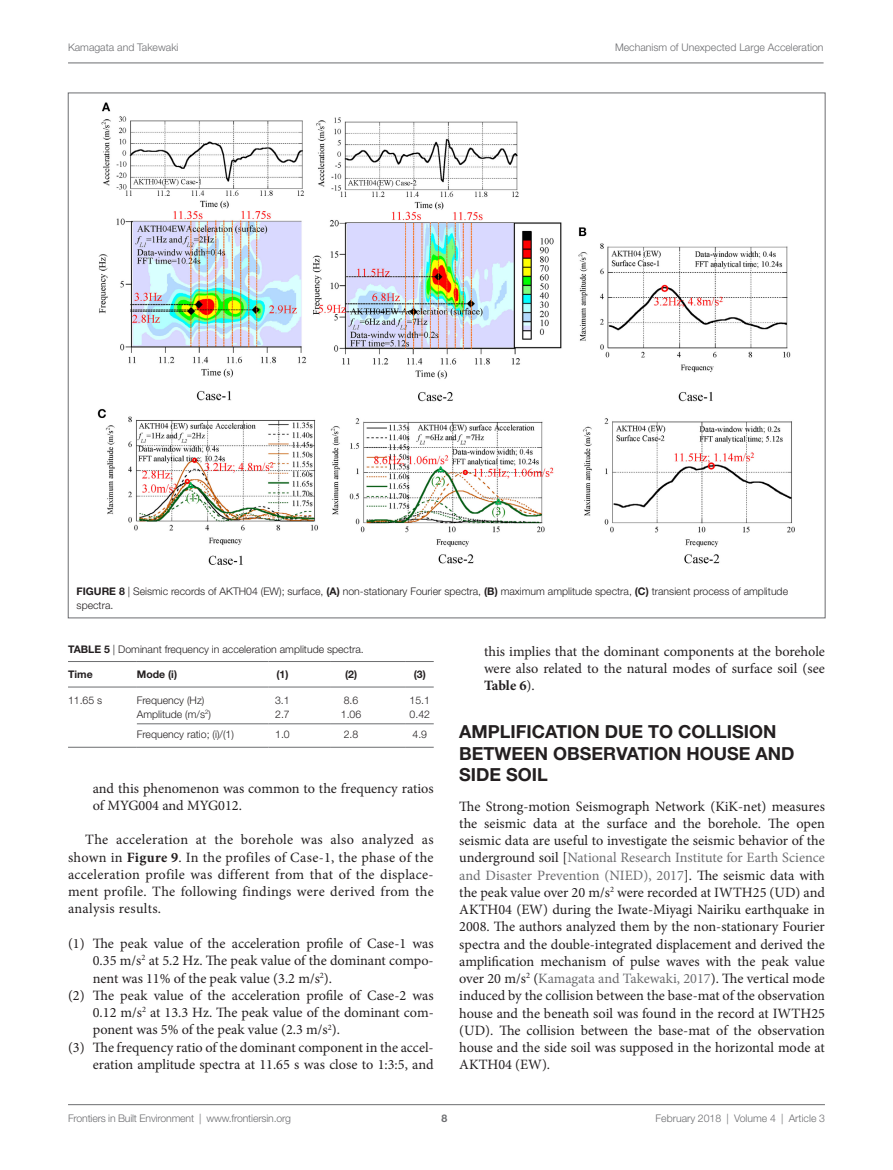
<style>
.page{position:relative;width:893px;height:1170px;background:#fff}
.page>*{position:absolute;margin:0;border:0;box-sizing:border-box;transform-origin:0 0}
.t1{font:700 18px "Helvetica Neue LT Std";color:#231f20}
.t2{font:14.25px/17.2px "Minion Pro";color:#231f20;text-align:justify}
.t3{font:300 10.5px/14.2px "Helvetica Neue LT Std";color:#231f20}
.t4{font:300 10.5px "Helvetica Neue LT Std";color:#6c6d70}
.t5{font:700 10.5px "Helvetica Neue LT Std";color:#231f20}
.t6{font:700 10.5px "Helvetica Neue LT Std";color:#6c6d70}
.s1{font-weight:700}
.s2{color:#6c6d70}
</style>
<div class="page">
<hr style="left:68px;top:661px;width:69px;height:1px;background:#6c6d70">
<hr style="left:68px;top:686px;width:69px;height:1px;background:#6c6d70">
<hr style="left:137px;top:661px;width:132px;height:1px;background:#6c6d70">
<hr style="left:137px;top:686px;width:132px;height:1px;background:#6c6d70">
<hr style="left:269px;top:661px;width:62px;height:1px;background:#6c6d70">
<hr style="left:269px;top:686px;width:62px;height:1px;background:#6c6d70">
<hr style="left:331px;top:661px;width:75px;height:1px;background:#6c6d70">
<hr style="left:331px;top:686px;width:75px;height:1px;background:#6c6d70">
<svg style="left:406px;top:661px;width:28px;height:1px"></svg>
<svg style="left:406px;top:686px;width:28px;height:1px"></svg>
<hr style="left:137px;top:723px;width:132px;height:1px;background:#6c6d70">
<hr style="left:269px;top:723px;width:62px;height:1px;background:#6c6d70">
<hr style="left:331px;top:723px;width:75px;height:1px;background:#6c6d70">
<svg style="left:406px;top:723px;width:28px;height:1px"></svg>
<hr style="left:137px;top:747px;width:132px;height:1px;background:#6c6d70">
<hr style="left:269px;top:747px;width:62px;height:1px;background:#6c6d70">
<hr style="left:331px;top:747px;width:75px;height:1px;background:#6c6d70">
<svg style="left:406px;top:747px;width:28px;height:1px"></svg>
<hr style="left:68px;top:747px;width:69px;height:1px;background:#6c6d70">
<img style="left:98px;top:102px;width:697px;height:463px">
<hr style="left:68px;top:63px;width:756px;height:1px;background:#6c6d70">
<hr style="left:68px;top:1104px;width:757px;height:1px;background:#6c6d70">
<p class="t4" style="left:68px;top:41px;width:112px">Kamagata and Takewaki</p>
<p class="t4" style="left:615px;top:41px;width:210px">Mechanism of Unexpected Large Acceleration</p>
<p class="t3" style="left:77px;top:584px;width:713px"><span class="s1">FIGURE 8</span> | Seismic records of AKTH04 (EW); surface, <span class="s1">(A)</span> non-stationary Fourier spectra, <span class="s1">(B)</span> maximum amplitude spectra, <span class="s1">(C)</span> transient process of amplitude spectra.</p>
<p class="t3" style="left:68px;top:642px;width:297px"><span class="s1">TABLE 5</span> | Dominant frequency in acceleration amplitude spectra.</p>
<p class="t5" style="left:68px;top:667px;width:26px">TIME</p>
<p class="t5" style="left:137px;top:667px;width:42px">MODE (I)</p>
<p class="t5" style="left:276px;top:667px;width:14px">(1)</p>
<p class="t5" style="left:345px;top:667px;width:14px">(2)</p>
<p class="t5" style="left:414px;top:667px;width:14px">(3)</p>
<p class="t3" style="left:68px;top:692px;width:36px">11.65 s</p>
<p class="t3" style="left:137px;top:692px;width:69px">Frequency (Hz)</p>
<p class="t3" style="left:275px;top:692px;width:16px">3.1</p>
<p class="t3" style="left:344px;top:692px;width:16px">8.6</p>
<p class="t3" style="left:410px;top:692px;width:22px">15.1</p>
<p class="t3" style="left:137px;top:706px;width:76px">Amplitude (m/s<sup>2</sup>)</p>
<p class="t3" style="left:275px;top:706px;width:16px">2.7</p>
<p class="t3" style="left:341px;top:706px;width:22px">1.06</p>
<p class="t3" style="left:410px;top:706px;width:22px">0.42</p>
<p class="t3" style="left:137px;top:727px;width:99px">Frequency ratio; (i)/(1)</p>
<p class="t3" style="left:275px;top:727px;width:16px">1.0</p>
<p class="t3" style="left:344px;top:727px;width:16px">2.8</p>
<p class="t3" style="left:412px;top:727px;width:16px">4.9</p>
<p class="t2" style="left:93px;top:779px;width:342px">and this phenomenon was common to the frequency ratios of MYG004 and MYG012.</p>
<p class="t2" style="left:68px;top:831px;width:367px;text-indent:17px">The acceleration at the borehole was also analyzed as shown in <span class="s1">Figure 9</span>. In the profiles of Case-1, the phase of the acceleration profile was different from that of the displace&shy;ment profile. The following findings were derived from the analysis results.</p>
<p class="t2" style="left:68px;top:934px;width:367px">(1) The peak value of the acceleration profile of Case-1 was</p>
<p class="t2" style="left:93px;top:952px;width:342px">0.35 m/s<sup>2</sup> at 5.2 Hz. The peak value of the dominant compo-</p>
<p class="t2" style="left:93px;top:969px;width:241px">nent was 11% of the peak value (3.2 m/s<sup>2</sup>).</p>
<p class="t2" style="left:68px;top:986px;width:367px">(2) The peak value of the acceleration profile of Case-2 was</p>
<p class="t2" style="left:93px;top:1003px;width:342px">0.12 m/s<sup>2</sup> at 13.3 Hz. The peak value of the dominant com-</p>
<p class="t2" style="left:93px;top:1021px;width:249px">ponent was 5% of the peak value (2.3 m/s<sup>2</sup>).</p>
<p class="t2" style="left:68px;top:1038px;width:367px">(3) The frequency ratio of the dominant component in the accel-</p>
<p class="t2" style="left:93px;top:1055px;width:342px">eration amplitude spectra at 11.65 s was close to 1:3:5, and</p>
<p class="t2" style="left:484px;top:642px;width:342px">this implies that the dominant components at the borehole were also related to the natural modes of surface soil (see <span class="s1">Table 6</span>).</p>
<p class="t1" style="left:459px;top:720px;width:256px">AMPLI FICATION DUE TO COLLISI</p>
<p class="t1" style="left:749px;top:720px;width:26px">ON</p>
<p class="t1" style="left:459px;top:742px;width:65px">BETWEEN</p>
<p class="t1" style="left:553px;top:742px;width:27px">OBSER</p>
<p class="t1" style="left:616px;top:742px;width:180px">VATION HOUSE AN D</p>
<p class="t1" style="left:459px;top:763px;width:81px">SIDE SOIL</p>
<p class="t2" style="left:459px;top:797px;width:367px">The Strong-motion Seismograph Network (KiK-net) measures the seismic data at the surface and the borehole. The open seismic data are useful to investigate the seismic behavior of the underground soil [<span class="s2">National Research Institute for Earth Science and Disaster Prevention (NIED), 2017</span>]. The seismic data with the peak value over 20 m/s<sup>2</sup> were recorded at IWTH25 (UD) and AKTH04 (EW) during the Iwate-Miyagi Nairiku earthquake in 2008. The authors analyzed them by the non-stationary Fourier spectra and the double-integrated displacement and derived the amplification mechanism of pulse waves with the peak value over 20 m/s<sup>2</sup> (<span class="s2">Kamagata and Takewaki, 2017</span>). The vertical mode induced by the collision between the base-mat of the observation house and the beneath soil was found in the record at IWTH25 (UD). The collision between the base-mat of the observation house and the side soil was supposed in the horizontal mode at AKTH04 (EW).</p>
<p class="t4" style="left:68px;top:1111px;width:225px">Frontiers in Built Environment | www.frontiersin.org</p>
<p class="t4" style="left:656px;top:1111px;width:171px">February 2018 | Volume 4 | Article 3</p>
<p class="t6" style="left:441px;top:1111px;width:7px">8</p>
</div>
